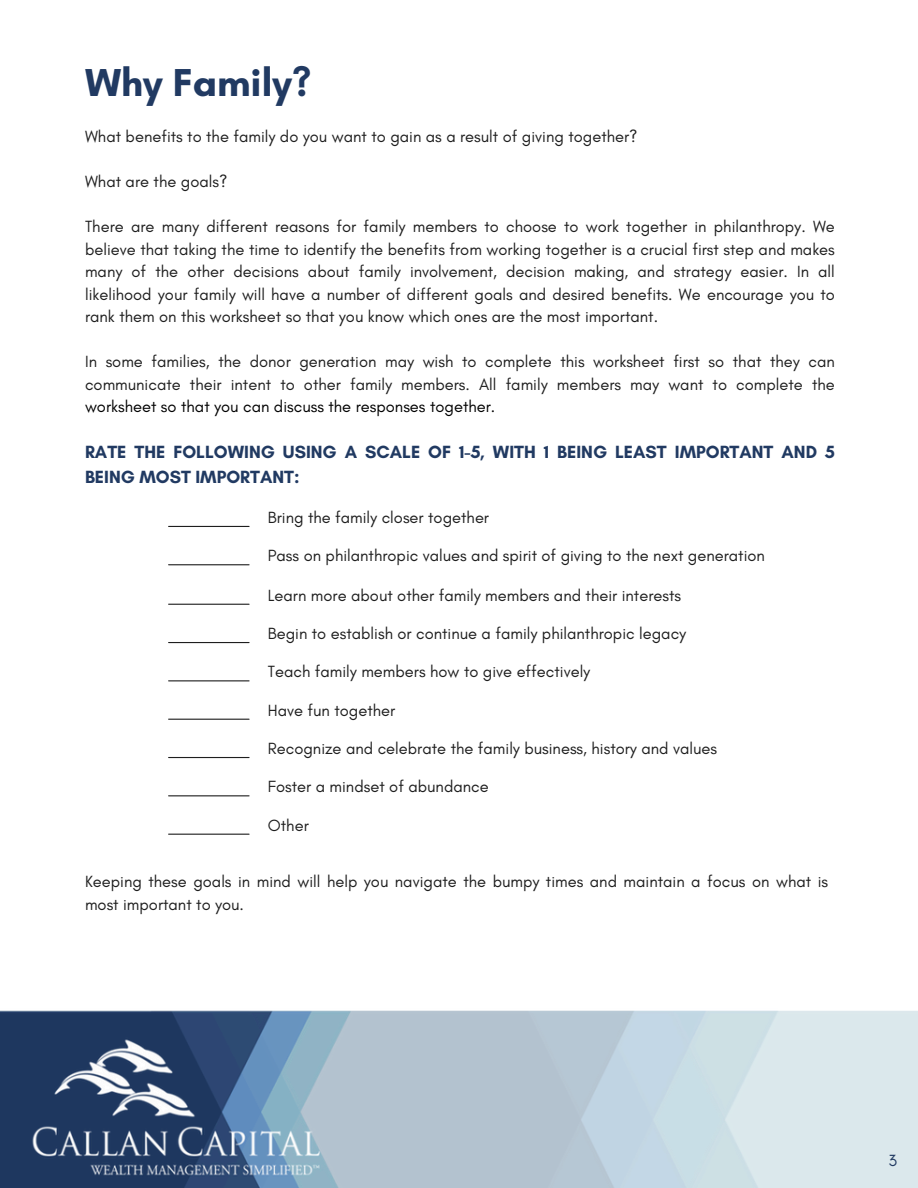
<style>
.page{position:relative;width:918px;height:1188px;background:#fff}
.page>*{position:absolute;margin:0;border:0;box-sizing:border-box;transform-origin:0 0}
.t1{font:700 39.6px "Glacial Indifference";color:#213a62}
.t2{font:700 18px/24.8px "Glacial Indifference";color:#213a62}
.t3{font:16.5px/22.5px "Glacial Indifference";color:#1e1e1e;text-align:justify}
.t4{font:16.5px "Glacial Indifference";color:#213a62}
.s1{color:#000}
</style>
<div class="page">
<img style="left:0;top:1010px;width:918px;height:178px">
<hr style="left:169px;top:526px;width:80px;height:1px;background:#1e1e1e">
<hr style="left:169px;top:564px;width:80px;height:1px;background:#1e1e1e">
<hr style="left:169px;top:604px;width:80px;height:1px;background:#1e1e1e">
<hr style="left:169px;top:642px;width:80px;height:1px;background:#1e1e1e">
<hr style="left:169px;top:680px;width:80px;height:1px;background:#1e1e1e">
<hr style="left:169px;top:719px;width:80px;height:1px;background:#1e1e1e">
<hr style="left:169px;top:757px;width:80px;height:1px;background:#1e1e1e">
<hr style="left:169px;top:795px;width:80px;height:1px;background:#1e1e1e">
<hr style="left:169px;top:834px;width:80px;height:1px;background:#1e1e1e">
<p class="t1" style="left:85px;top:59px;width:228px">Why Family?</p>
<p class="t3" style="left:85px;top:125px;width:554px">What benefits to the family do you want to gain as a result of giving together?</p>
<p class="t3" style="left:85px;top:170px;width:144px">What are the goals?</p>
<p class="t3" style="left:85px;top:215px;width:751px">There are many different reasons for family members to choose to work together in philanthropy. We believe that taking the time to identify the benefits from working together is a crucial first step and makes many of the other decisions about family involvement, decision making, and strategy easier. In all likelihood your family will have a number of different goals and desired benefits. We encourage you to rank them on this worksheet so that you know which ones are the most important.</p>
<p class="t3" style="left:85px;top:350px;width:751px">In some families, the donor generation may wish to complete this worksheet first so that they can communicate their intent to other family members. All family members may want to complete the <span class="s1">worksheet so that you can discuss the responses together.</span></p>
<h2 class="t2" style="left:85px;top:440px;width:751px">RATE THE FOLLOWING USING A SCALE OF 1-5, WITH 1 BEING LEAST IMPORTANT AND 5<br>BEING MOST IMPORTANT:</h2>
<p class="t3" style="left:268px;top:506px;width:223px">Bring the family closer together</p>
<p class="t3" style="left:268px;top:544px;width:499px">Pass on philanthropic values and spirit of giving to the next generation</p>
<p class="t3" style="left:268px;top:584px;width:415px">Learn more about other family members and their interests</p>
<p class="t3" style="left:268px;top:622px;width:420px">Begin to establish or continue a family philanthropic legacy</p>
<p class="t3" style="left:268px;top:660px;width:324px">Teach family members how to give effectively</p>
<p class="t3" style="left:268px;top:699px;width:129px">Have fun together</p>
<p class="t3" style="left:268px;top:737px;width:451px">Recognize and celebrate the family business, history and values</p>
<p class="t3" style="left:268px;top:775px;width:222px">Foster a mindset of abundance</p>
<p class="t3" style="left:268px;top:814px;width:42px">Other</p>
<p class="t3" style="left:85px;top:870px;width:745px">Keeping these goals in mind will help you navigate the bumpy times and maintain a focus on what is most important to you.</p>
<p class="t4" style="left:889px;top:1150px;width:10px">3</p>
</div>
